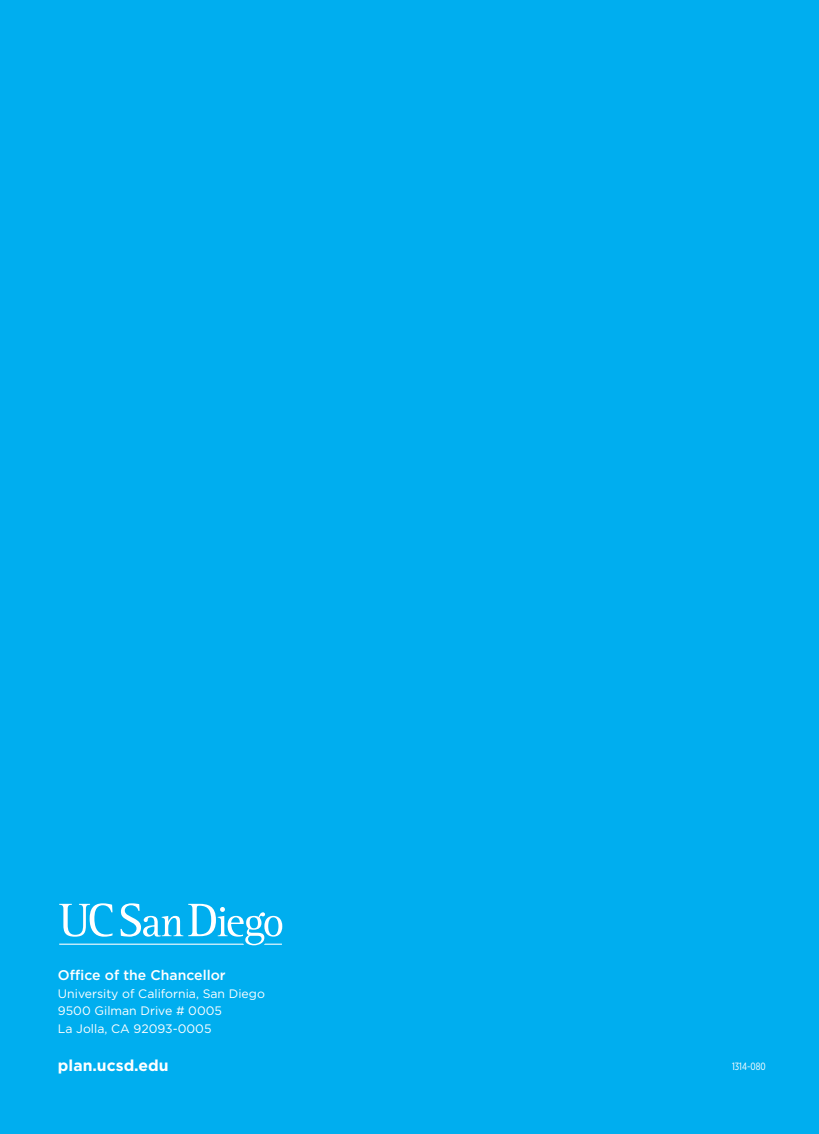
<style>
.page{position:relative;width:819px;height:1134px;background:#00aeef}
.page>*{position:absolute;margin:0;border:0;box-sizing:border-box;transform-origin:0 0}
.t1{font:700 15.75px "Gotham";color:#fff}
.t2{font:500 14px "Gotham";color:#fff}
.t3{font:12.25px "Gotham";color:#fff}
.t4{font:10.5px "Gotham X Narrow";color:#fff}
</style>
<div class="page">
<svg style="left:59px;top:903px;width:223px;height:42px"></svg>
<p class="t2" style="left:58px;top:966px;width:169px">Office of the Chancellor</p>
<p class="t3" style="left:58px;top:986px;width:208px">University of California, San Diego</p>
<p class="t3" style="left:58px;top:1003px;width:166px">9500 Gilman Drive # 0005</p>
<p class="t3" style="left:58px;top:1021px;width:155px">La Jolla, CA 92093-0005</p>
<p class="t1" style="left:58px;top:1055px;width:112px">plan.ucsd.edu</p>
<p class="t4" style="left:732px;top:1060px;width:35px">1314-080</p>
</div>
